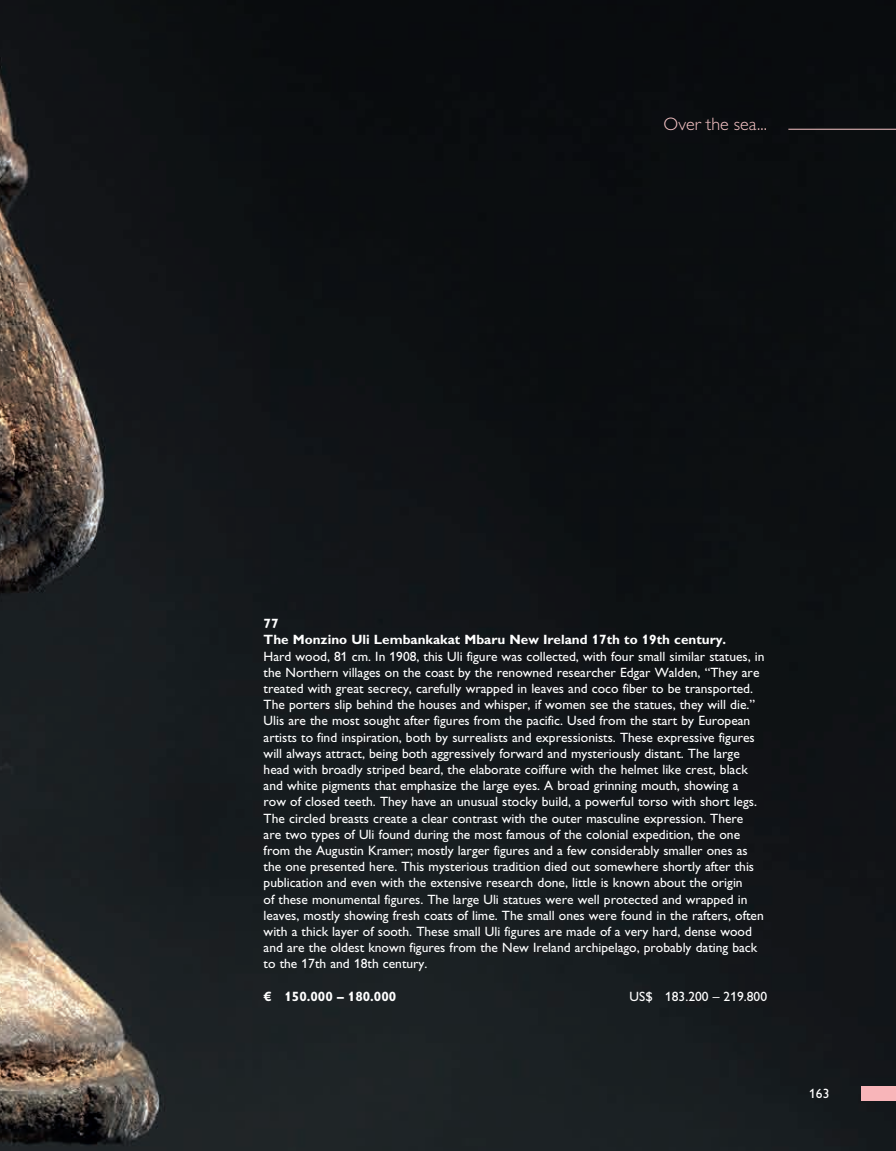
<style>
.page{position:relative;width:896px;height:1151px;background:#fff}
.page>*{position:absolute;margin:0;border:0;box-sizing:border-box;transform-origin:0 0}
.t1{font:300 18px "Gill Alt One";letter-spacing:.005em;color:#f9c6c8}
.t2{font:13.5px/16.2px "Gill Alt One";color:#fff}
.t3{font:700 13.5px/16.2px "Gill Alt One";color:#fff}
</style>
<div class="page">
<img style="left:0;top:0;width:895px;height:1151px">
<hr style="left:788px;top:129px;width:107px;height:1px;background:#f9c6c8">
<div style="left:860px;top:1085px;width:35px;height:15px;background:#f8b5b9"></div>
<h1 class="t1" style="left:663px;top:113px;width:105px">Over the sea...</h1>
<p class="t3" style="left:263px;top:615px;width:464px">77<br>The Monzino Uli Lembankakat Mbaru New Ireland 17th to 19th century.</p>
<p class="t2" style="left:263px;top:648px;width:502px">Hard wood, 81 cm. In 1908, this Uli figure was collected, with four small similar statues, in the Northern villages on the coast by the renowned researcher Edgar Walden, “They are treated with great secrecy, carefully wrapped in leaves and coco fiber to be transported.<br>The porters slip behind the houses and whisper, if women see the statues, they will die.” Ulis are the most sought after figures from the pacific. Used from the start by European artists to find inspiration, both by surrealists and expressionists. These expressive figures will always attract, being both aggressively forward and mysteriously distant. The large head with broadly striped beard, the elaborate coiffure with the helmet like crest, black and white pigments that emphasize the large eyes. A broad grinning mouth, showing a<br>row of closed teeth. They have an unusual stocky build, a powerful torso with short legs.<br>The circled breasts create a clear contrast with the outer masculine expression. There<br>are two types of Uli found during the most famous of the colonial expedition, the one from the Augustin Kramer; mostly larger figures and a few considerably smaller ones as the one presented here. This mysterious tradition died out somewhere shortly after this publication and even with the extensive research done, little is known about the origin<br>of these monumental figures. The large Uli statues were well protected and wrapped in leaves, mostly showing fresh coats of lime. The small ones were found in the rafters, often with a thick layer of sooth. These small Uli figures are made of a very hard, dense wood and are the oldest known figures from the New Ireland archipelago, probably dating back to the 17th and 18th century.</p>
<p class="t3" style="left:263px;top:988px;width:134px">€ 150.000 – 180.000</p>
<p class="t2" style="left:629px;top:988px;width:139px">US$ 183.200 – 219.800</p>
<p class="t2" style="left:809px;top:1085px;width:22px">163</p>
</div>
